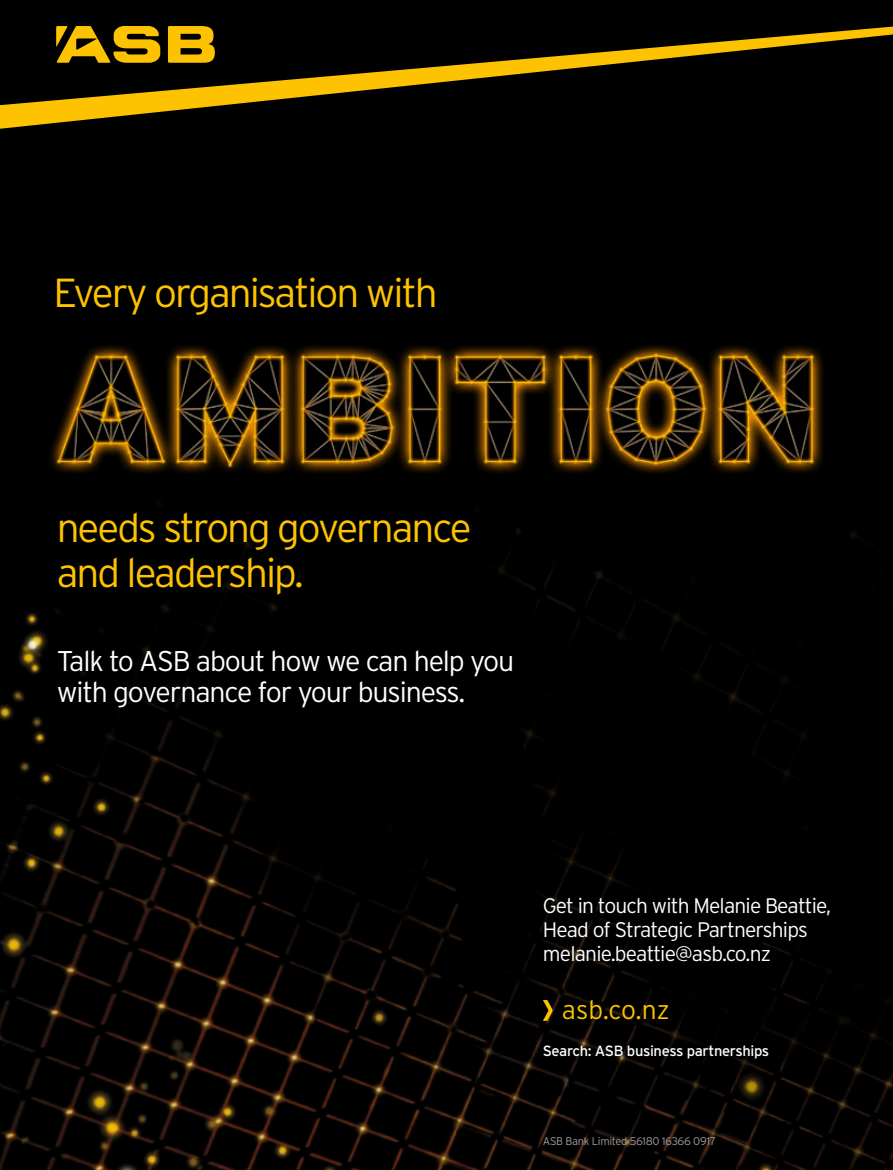
<style>
.page{position:relative;width:893px;height:1170px;background:#fff}
.page>*{position:absolute;margin:0;border:0;box-sizing:border-box;transform-origin:0 0}
.t1{font:300 40.5px/45px "Interstate";letter-spacing:-.05em;color:#fdc300}
.t2{font:300 28.5px/31.5px "Interstate";letter-spacing:-.04em;color:#fff}
.t3{font:300 26.4px "Interstate";color:#fdc300}
.t4{font:300 21px/24px "Interstate";letter-spacing:-.04em;color:#fdfeff}
.t5{font:14.7px "Interstate";letter-spacing:-.025em;color:#fff}
.t6{font:300 11.1px "Interstate";letter-spacing:-.025em;color:#9d9d9c}
</style>
<div class="page">
<div style="left:0;top:0;width:893px;height:1169px;background:#000"></div>
<img style="left:0;top:529px;width:893px;height:640px">
<svg style="left:543px;top:999px;width:10px;height:21px"></svg>
<img style="left:51px;top:345px;width:772px;height:128px">
<svg style="left:0;top:105px;width:225px;height:24px"></svg>
<svg style="left:2px;top:26px;width:891px;height:79px"></svg>
<svg style="left:56px;top:26px;width:159px;height:37px"></svg>
<h1 class="t1" style="left:54px;top:270px;width:386px">Every organisation with</h1>
<h1 class="t1" style="left:57px;top:505px;width:416px">needs strong governance and leadership.</h1>
<h2 class="t2" style="left:57px;top:645px;width:459px">Talk to ASB about how we can help you with governance for your business.</h2>
<p class="t4" style="left:543px;top:892px;width:290px">Get in touch with Melanie Beattie,<br>Head of Strategic Partnerships melanie.beattie@asb.co.nz</p>
<p class="t3" style="left:562px;top:994px;width:110px">asb.co.nz</p>
<p class="t5" style="left:543px;top:1042px;width:228px">Search: ASB business partnerships</p>
<p class="t6" style="left:543px;top:1134px;width:175px">ASB Bank Limited 56180 16366 0917</p>
</div>
